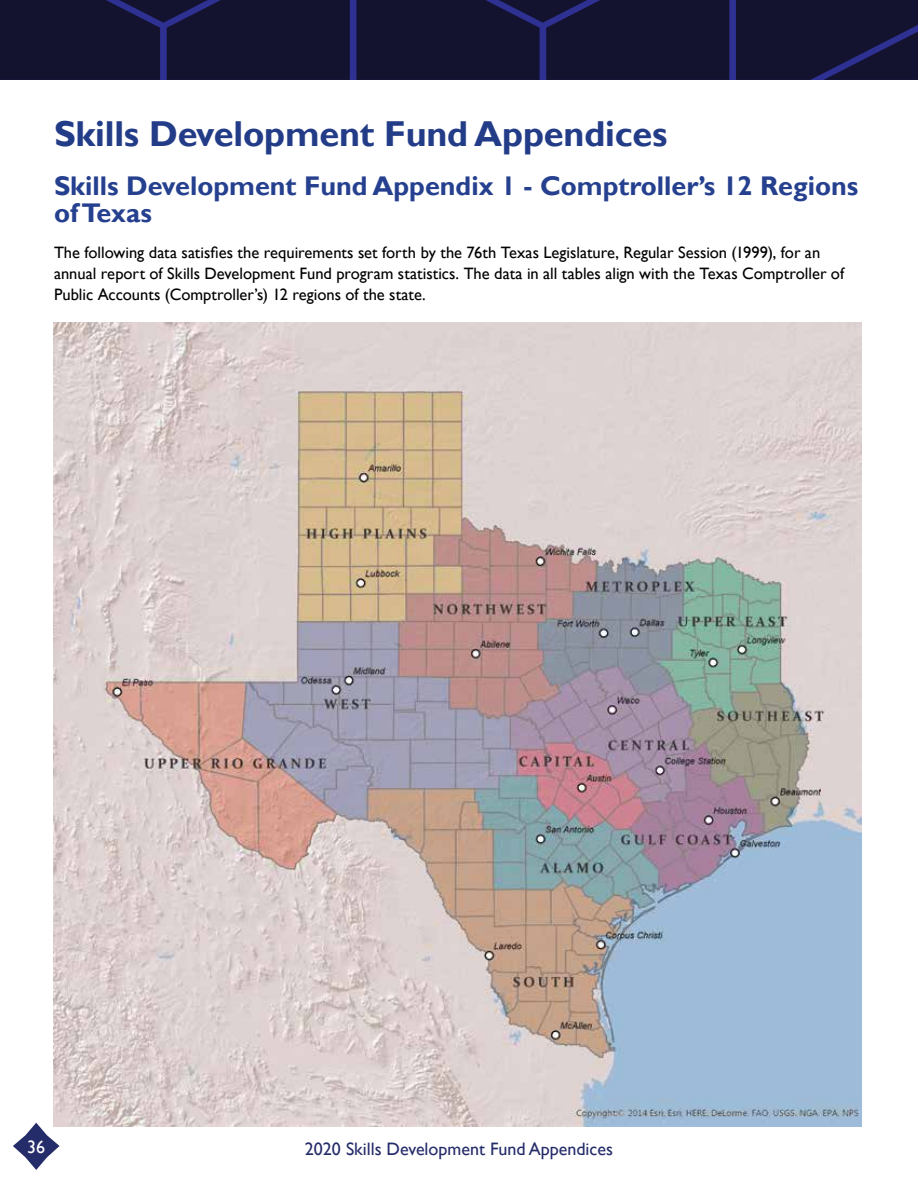
<style>
.page{position:relative;width:918px;height:1188px;background:#fff}
.page>*{position:absolute;margin:0;border:0;box-sizing:border-box;transform-origin:0 0}
.Heading__24pt{font:700 36px "Gill Sans";letter-spacing:-.005em;color:#233c88}
.Sub_Head_18pt{font:700 27px/27px "Gill Sans";color:#25408f}
.t1{font:18px "Gill Sans";color:#252c6a}
.t2{font:18px "Gill Sans";color:#fff}
.Body_Gills_Sans_11pt{font:16.5px/21px "Gill Sans";color:#000}
</style>
<div class="page">
<svg style="left:13px;top:1123px;width:47px;height:47px"></svg>
<div style="left:736px;top:0;width:182px;height:80px;background:#131330"></div>
<div style="left:0;top:0;width:350px;height:80px;background:#131330"></div>
<div style="left:356px;top:0;width:373px;height:80px;background:#131330"></div>
<img style="left:53px;top:322px;width:808px;height:805px">
<p class="Heading__24pt" style="left:54px;top:113px;width:615px">Skills Development Fund Appendices</p>
<p class="Sub_Head_18pt" style="left:54px;top:173px;width:806px">Skills Development Fund Appendix 1 - Comptroller’s 12 Regions of Texas</p>
<p class="Body_Gills_Sans_11pt" style="left:54px;top:242px;width:792px">The following data satisfies the requirements set forth by the 76th Texas Legislature, Regular Session (1999), for an annual report of Skills Development Fund program statistics. The data in all tables align with the Texas Comptroller of<br>Public Accounts (Comptroller’s) 12 regions of the state.</p>
<p class="t2" style="left:27px;top:1136px;width:19px">36</p>
<p class="t1" style="left:305px;top:1139px;width:310px">2020 Skills Development Fund Appendices</p>
</div>
